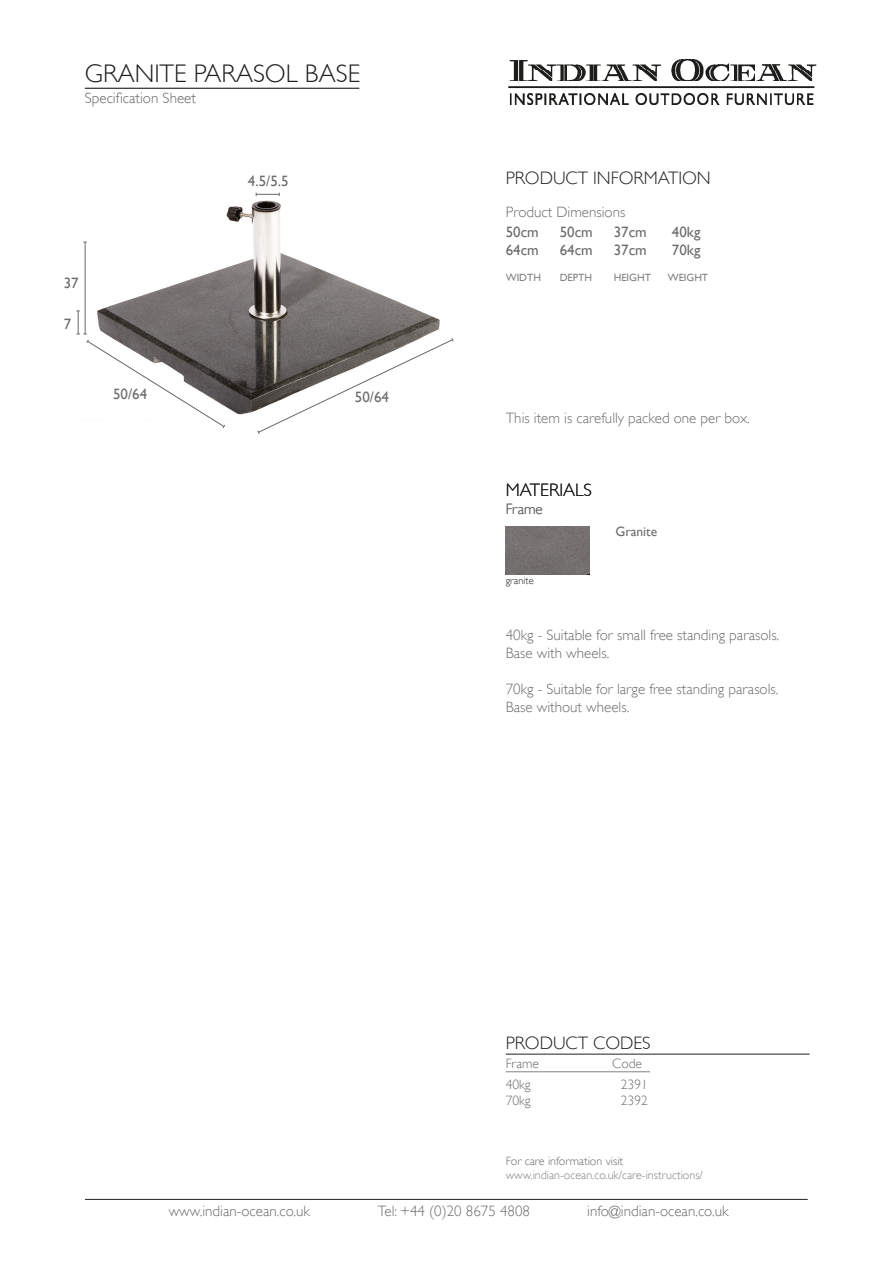
<style>
.page{position:relative;width:893px;height:1263px;background:#fff}
.page>*{position:absolute;margin:0;border:0;box-sizing:border-box;transform-origin:0 0}
.t1{font:300 25.5px "Gill Sans";color:#231f20}
.t2{font:300 18px "Gill Sans";color:#231f20}
.t3{font:300 15px/18px "Gill Sans";color:#6c6d70}
.t4{font:15px "Gill Sans";color:#6c6d70}
.t5{font:300 15px "Gill Sans";color:#666969}
.t6{font:300 13.5px "Gill Sans";color:#6c6d70}
.t7{font:13.5px "Gill Sans";color:#6c6d70}
.t8{font:300 12px "Gill Sans";color:#808285}
.t9{font:300 12px "Gill Sans";color:#6c6d70}
.t10{font:10.5px "Gill Sans";color:#808285}
.t11{font:300 10.5px "Gill Sans";color:#231f20}
</style>
<div class="page">
<img style="left:78px;top:192px;width:362px;height:223px">
<img style="left:508px;top:59px;width:309px;height:45px">
<hr style="left:85px;top:88px;width:274px;height:1px;background:#000">
<hr style="left:85px;top:242px;width:1px;height:92px;background:#666969">
<svg style="left:257px;top:337px;width:197px;height:97px"></svg>
<hr style="left:85px;top:1199px;width:723px;height:1px;background:#231f20">
<img style="left:506px;top:527px;width:84px;height:47px">
<hr style="left:506px;top:1054px;width:303px;height:1px;background:#231f20">
<hr style="left:506px;top:1071px;width:144px;height:1px;background:#808285">
<svg style="left:256px;top:193px;width:24px;height:3px"></svg>
<svg style="left:76px;top:311px;width:150px;height:117px"></svg>
<p class="t1" style="left:85px;top:58px;width:277px">GRANITE PARASOL BASE</p>
<p class="t5" style="left:85px;top:89px;width:113px">Specification Sheet</p>
<p class="t4" style="left:64px;top:275px;width:16px">37</p>
<p class="t4" style="left:64px;top:315px;width:9px">7</p>
<p class="t4" style="left:113px;top:385px;width:36px">50/64</p>
<p class="t4" style="left:248px;top:172px;width:42px">4.5/5.5</p>
<p class="t4" style="left:355px;top:389px;width:36px">50/64</p>
<p class="t2" style="left:506px;top:167px;width:207px">PRODUCT INFORMATION</p>
<p class="t3" style="left:506px;top:203px;width:121px">Product Dimensions</p>
<p class="t4" style="left:506px;top:223px;width:35px">50cm</p>
<p class="t4" style="left:560px;top:223px;width:35px">50cm</p>
<p class="t4" style="left:614px;top:223px;width:35px">37cm</p>
<p class="t4" style="left:672px;top:223px;width:30px">40kg</p>
<p class="t4" style="left:506px;top:241px;width:35px">64cm</p>
<p class="t4" style="left:560px;top:241px;width:35px">64cm</p>
<p class="t4" style="left:614px;top:241px;width:35px">37cm</p>
<p class="t4" style="left:672px;top:241px;width:30px">70kg</p>
<p class="t10" style="left:506px;top:271px;width:37px">WIDTH</p>
<p class="t10" style="left:560px;top:271px;width:34px">DEPTH</p>
<p class="t10" style="left:614px;top:271px;width:39px">HEIGHT</p>
<p class="t10" style="left:668px;top:271px;width:42px">WEIGHT</p>
<p class="t3" style="left:506px;top:409px;width:246px">This item is carefully packed one per box.</p>
<p class="t2" style="left:506px;top:479px;width:88px">MATERIALS</p>
<p class="t3" style="left:506px;top:500px;width:39px">Frame</p>
<p class="t11" style="left:506px;top:574px;width:30px">granite</p>
<p class="t7" style="left:615px;top:523px;width:43px">Granite</p>
<p class="t3" style="left:506px;top:626px;width:275px">40kg - Suitable for small free standing parasols.<br>Base with wheels.</p>
<p class="t3" style="left:506px;top:680px;width:274px">70kg - Suitable for large free standing parasols.<br>Base without wheels.</p>
<p class="t2" style="left:506px;top:1032px;width:147px">PRODUCT CODES</p>
<p class="t6" style="left:506px;top:1055px;width:35px">Frame</p>
<p class="t6" style="left:612px;top:1055px;width:31px">Code</p>
<p class="t6" style="left:506px;top:1076px;width:27px">40kg</p>
<p class="t6" style="left:621px;top:1076px;width:28px">2391</p>
<p class="t6" style="left:506px;top:1092px;width:27px">70kg</p>
<p class="t6" style="left:621px;top:1092px;width:28px">2392</p>
<p class="t9" style="left:506px;top:1153px;width:119px">For care information visit</p>
<p class="t8" style="left:506px;top:1168px;width:199px">www.indian-ocean.co.uk/care-instructions/</p>
<p class="t3" style="left:169px;top:1202px;width:143px">www.indian-ocean.co.uk</p>
<p class="t3" style="left:587px;top:1202px;width:143px">info@indian-ocean.co.uk</p>
<p class="t3" style="left:378px;top:1202px;width:154px">Tel: +44 (0)20 8675 4808</p>
</div>
